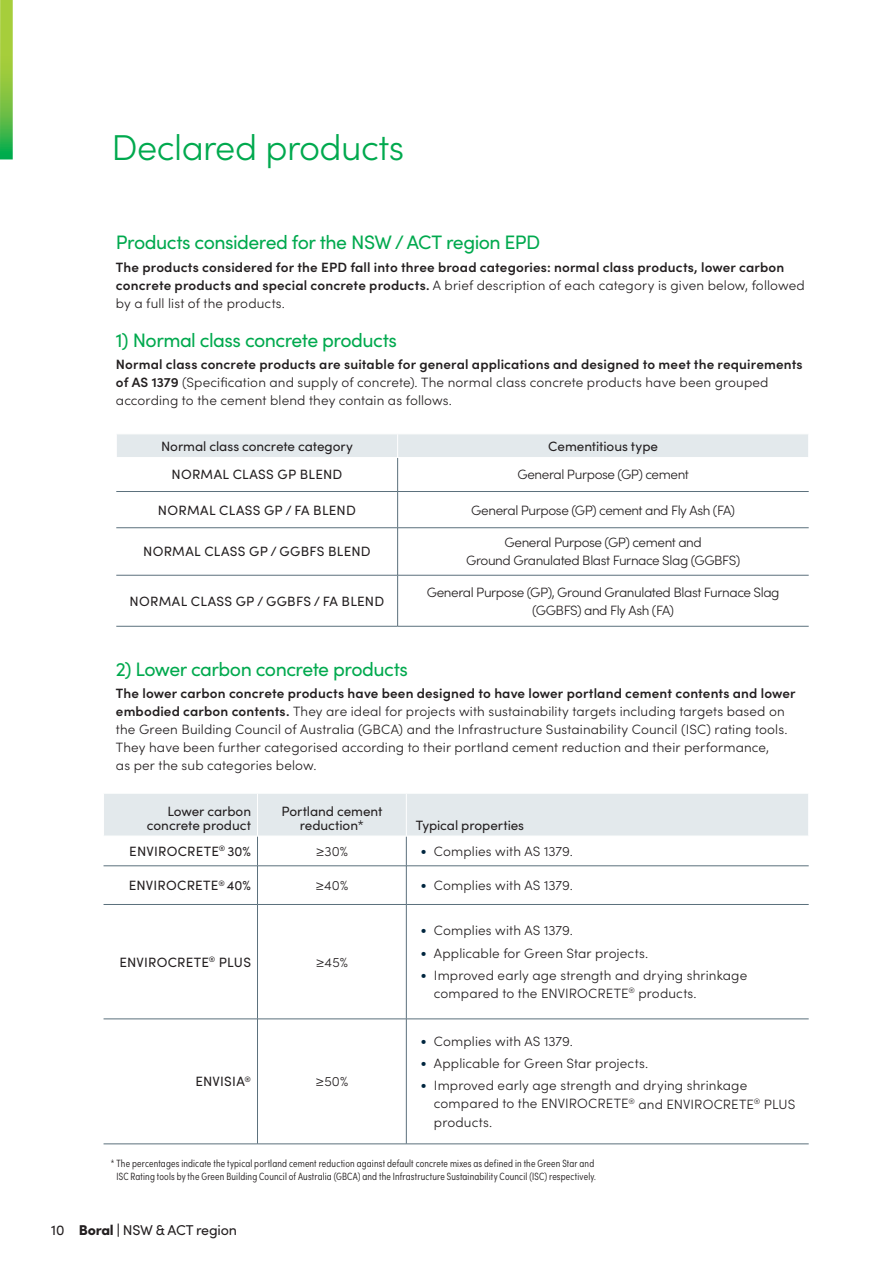
<style>
.page{position:relative;width:893px;height:1263px;background:#fff}
.page>*{position:absolute;margin:0;border:0;box-sizing:border-box;transform-origin:0 0}
.t1{font:300 36px "Sofia Pro";letter-spacing:-.015em;color:#00a94e}
.t2{font:19.5px "Sofia Pro";letter-spacing:-.03em;color:#00a94e}
.t3{font:14.25px "Sofia Pro";letter-spacing:-.015em;color:#231f20}
.t4{font:300 13.5px/18px "Sofia Pro";letter-spacing:.01em;color:#231f20}
.t5{font:13.5px/13.5px "Sofia Pro";letter-spacing:.01em;color:#231f20;text-align:right}
.t6{font:600 13.5px/18px "Sofia Pro";letter-spacing:.01em;color:#231f20}
.t7{font:300 13.5px/18px "Sofia Pro";letter-spacing:-.03em;color:#231f20;text-align:center}
.t8{font:300 10.5px/13.5px "Sofia Pro Condensed";letter-spacing:.015em;color:#231f20;text-align:center}
.s1{font-weight:300}
.s2{font-weight:600}
.s3{font-family:"Produkt";font-weight:900;color:#00263f}
.s4{font-weight:900}
</style>
<div class="page">
<svg style="left:0;top:0;width:13px;height:159px;background:#7fc545"></svg>
<svg style="left:116px;top:458px;width:693px;height:168px"></svg>
<hr style="left:397px;top:458px;width:1px;height:33px;background:#5b707c">
<hr style="left:116px;top:491px;width:282px;height:1px;background:#5b707c">
<hr style="left:398px;top:491px;width:411px;height:1px;background:#5b707c">
<hr style="left:397px;top:492px;width:1px;height:35px;background:#5b707c">
<hr style="left:116px;top:527px;width:282px;height:1px;background:#5b707c">
<hr style="left:398px;top:527px;width:411px;height:1px;background:#5b707c">
<hr style="left:397px;top:528px;width:1px;height:47px;background:#5b707c">
<hr style="left:397px;top:575px;width:1px;height:51px;background:#5b707c">
<hr style="left:116px;top:575px;width:282px;height:1px;background:#5b707c">
<hr style="left:398px;top:575px;width:411px;height:1px;background:#5b707c">
<hr style="left:116px;top:626px;width:282px;height:1px;background:#5b707c">
<hr style="left:398px;top:626px;width:411px;height:1px;background:#5b707c">
<div style="left:117px;top:434px;width:691px;height:23px;background:#e3e9ec"></div>
<div style="left:104px;top:794px;width:704px;height:42px;background:#e3e9ec"></div>
<svg style="left:104px;top:837px;width:705px;height:306px"></svg>
<hr style="left:406px;top:793px;width:1px;height:43px;background:#fff">
<hr style="left:257px;top:836px;width:1px;height:30px;background:#5b707c">
<hr style="left:104px;top:865px;width:153px;height:1px;background:#5b707c">
<hr style="left:257px;top:866px;width:1px;height:38px;background:#5b707c">
<hr style="left:104px;top:904px;width:153px;height:1px;background:#5b707c">
<hr style="left:257px;top:905px;width:1px;height:114px;background:#5b707c">
<hr style="left:104px;top:1019px;width:153px;height:1px;background:#5b707c">
<hr style="left:257px;top:1019px;width:1px;height:125px;background:#5b707c">
<hr style="left:257px;top:865px;width:149px;height:1px;background:#5b707c">
<hr style="left:406px;top:865px;width:403px;height:1px;background:#5b707c">
<hr style="left:257px;top:904px;width:149px;height:1px;background:#5b707c">
<hr style="left:406px;top:904px;width:403px;height:1px;background:#5b707c">
<hr style="left:406px;top:836px;width:1px;height:30px;background:#5b707c">
<hr style="left:406px;top:866px;width:1px;height:38px;background:#5b707c">
<hr style="left:406px;top:905px;width:1px;height:114px;background:#5b707c">
<hr style="left:406px;top:1019px;width:1px;height:125px;background:#5b707c">
<hr style="left:257px;top:1019px;width:149px;height:1px;background:#5b707c">
<hr style="left:406px;top:1019px;width:403px;height:1px;background:#5b707c">
<hr style="left:257px;top:793px;width:1px;height:43px;background:#fff">
<hr style="left:104px;top:1143px;width:153px;height:1px;background:#5b707c">
<hr style="left:257px;top:1143px;width:149px;height:1px;background:#5b707c">
<hr style="left:406px;top:1143px;width:403px;height:1px;background:#5b707c">
<hr style="left:257px;top:836px;width:149px;height:1px;background:#fff">
<hr style="left:406px;top:836px;width:403px;height:1px;background:#fff">
<h1 class="t1" style="left:111px;top:121px;width:294px">Declared products</h1>
<h2 class="t2" style="left:116px;top:228px;width:426px">Products considered for the NSW / ACT region EPD</h2>
<p class="t6" style="left:116px;top:257px;width:690px">The products considered for the EPD fall into three broad categories: normal class products, lower carbon concrete products and special concrete products. <span class="s1">A brief description of each category is given below, followed by a full list of the products.</span></p>
<h2 class="t2" style="left:116px;top:326px;width:283px">1) Normal class concrete products</h2>
<p class="t4" style="left:116px;top:355px;width:688px"><span class="s2">Normal class concrete products are suitable for general applications and designed to meet the requirements of AS 1379</span> (Specification and supply of concrete). The normal class concrete products have been grouped according to the cement blend they contain as follows.</p>
<p class="t5" style="left:161px;top:439px;width:193px">Normal class concrete category</p>
<p class="t5" style="left:548px;top:439px;width:111px">Cementitious type</p>
<p class="t5" style="left:171px;top:467px;width:172px">NORMAL CLASS GP BLEND</p>
<p class="t7" style="left:517px;top:465px;width:173px">General Purpose (GP) cement</p>
<p class="t5" style="left:158px;top:502px;width:199px">NORMAL CLASS GP / FA BLEND</p>
<p class="t7" style="left:471px;top:500px;width:265px">General Purpose (GP) cement and Fly Ash (FA)</p>
<p class="t5" style="left:143px;top:544px;width:229px">NORMAL CLASS GP / GGBFS BLEND</p>
<p class="t7" style="left:466px;top:533px;width:276px">General Purpose (GP) cement and<br>Ground Granulated Blast Furnace Slag (GGBFS)</p>
<p class="t5" style="left:130px;top:593px;width:256px">NORMAL CLASS GP / GGBFS / FA BLEND</p>
<p class="t7" style="left:427px;top:582px;width:354px">General Purpose (GP), Ground Granulated Blast Furnace Slag (GGBFS) and Fly Ash (FA)</p>
<h2 class="t2" style="left:116px;top:654px;width:294px">2) Lower carbon concrete products</h2>
<p class="t4" style="left:116px;top:683px;width:681px"><span class="s2">The lower carbon concrete products have been designed to have lower portland cement contents and lower embodied carbon contents.</span> They are ideal for projects with sustainability targets including targets based on the Green Building Council of Australia (GBCA) and the Infrastructure Sustainability Council (ISC) rating tools.<br>They have been further categorised according to their portland cement reduction and their performance,<br>as per the sub categories below.</p>
<p class="t5" style="left:147px;top:804px;width:106px">Lower carbon concrete product</p>
<p class="t5" style="left:281px;top:804px;width:103px;text-align:center">Portland cement reduction*</p>
<p class="t5" style="left:416px;top:817px;width:110px">Typical properties</p>
<p class="t5" style="left:129px;top:843px;width:123px">ENVIROCRETE<sup>®</sup> 30%</p>
<p class="t4" style="left:316px;top:841px;width:34px">≥30%</p>
<p class="t4" style="left:421px;top:841px;width:153px"><span class="s3">•</span> Complies with AS 1379.</p>
<p class="t5" style="left:129px;top:878px;width:124px">ENVIROCRETE<sup>®</sup> 40%</p>
<p class="t4" style="left:316px;top:875px;width:34px">≥40%</p>
<p class="t4" style="left:421px;top:875px;width:153px"><span class="s3">•</span> Complies with AS 1379.</p>
<p class="t5" style="left:119px;top:954px;width:133px">ENVIROCRETE<sup>®</sup> PLUS</p>
<p class="t4" style="left:316px;top:952px;width:34px">≥45%</p>
<p class="t4" style="left:421px;top:921px;width:153px"><span class="s3">•</span> Complies with AS 1379.</p>
<p class="t4" style="left:421px;top:943px;width:228px"><span class="s3">•</span> Applicable for Green Star projects.</p>
<p class="t4" style="left:434px;top:965px;width:315px;text-indent:-13px"><span class="s3">•</span> Improved early age strength and drying shrinkage compared to the ENVIROCRETE<sup>®</sup> products.</p>
<p class="t4" style="left:421px;top:1031px;width:153px"><span class="s3">•</span> Complies with AS 1379.</p>
<p class="t4" style="left:421px;top:1054px;width:228px"><span class="s3">•</span> Applicable for Green Star projects.</p>
<p class="t4" style="left:434px;top:1076px;width:363px;text-indent:-13px"><span class="s3">•</span> Improved early age strength and drying shrinkage compared to the ENVIROCRETE<sup>®</sup> and ENVIROCRETE<sup>®</sup> PLUS products.</p>
<p class="t8" style="left:111px;top:1156px;width:487px">* The percentages indicate the typical portland cement reduction against default concrete mixes as defined in the Green Star and<br>ISC Rating tools by the Green Building Council of Australia (GBCA) and the Infrastructure Sustainability Council (ISC) respectively.</p>
<p class="t5" style="left:195px;top:1074px;width:57px">ENVISIA<sup>®</sup></p>
<p class="t4" style="left:316px;top:1072px;width:34px">≥50%</p>
<p class="t3" style="left:51px;top:1220px;width:187px">10 <span class="s4">Boral |</span> NSW &amp; ACT region</p>
</div>
